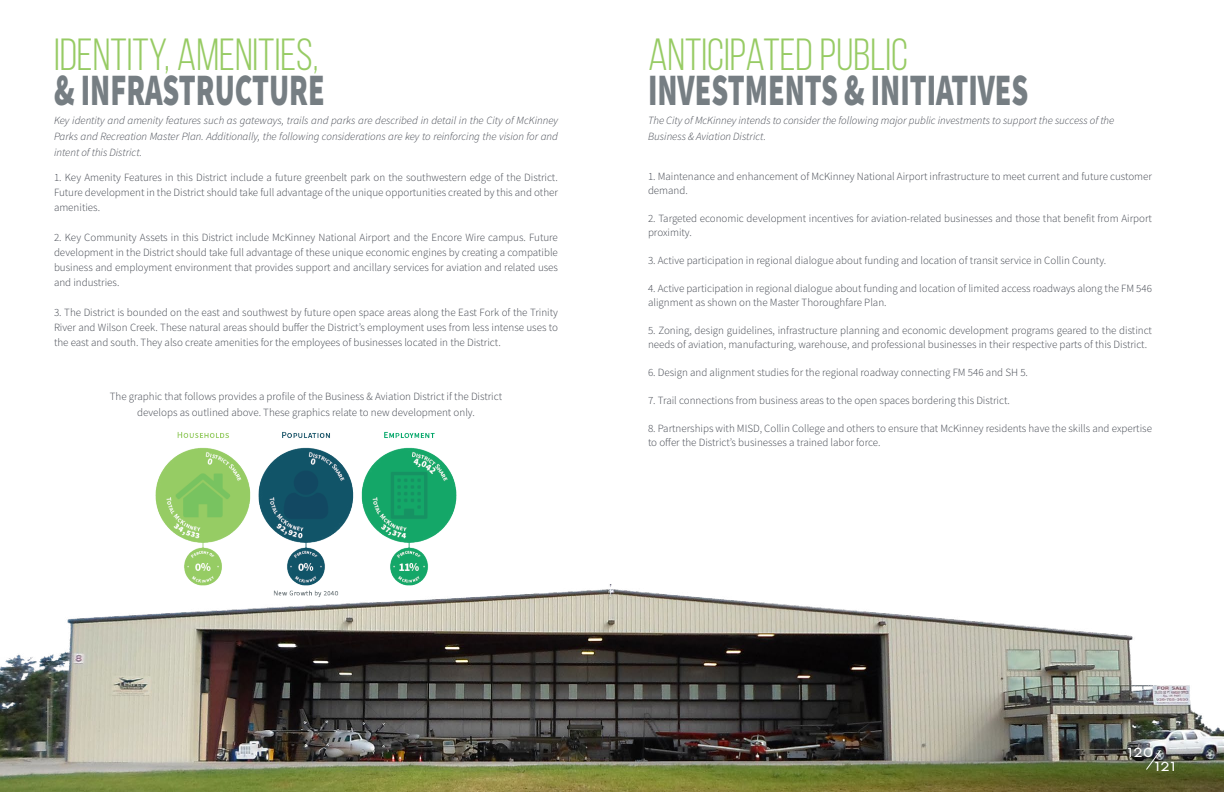
<style>
.page{position:relative;width:1224px;height:792px;background:#fff}
.page>*{position:absolute;margin:0;border:0;box-sizing:border-box;transform-origin:0 0}
.t1{font:900 45px "Source Sans Pro";color:#767e83;scale:.67 1}
.t2{font:45px "Bebas Neue";color:#97cb64}
.t3{font:18px "Futura SCTOT";letter-spacing:-.03em;color:#fff}
.t4{font:300 11px/15px "Source Sans Pro";color:#42464f}
.t5{font:italic 300 11px/16px "Source Sans Pro";color:#42464f;text-align:justify}
</style>
<div class="page">
<img style="left:0;top:584px;width:1224px;height:208px">
<img style="left:150px;top:431px;width:312px;height:169px">
<svg style="left:1145px;top:749px;width:17px;height:22px"></svg>
<h1 class="t2" style="left:54px;top:30px;width:266px">IDENTITY, AMENITIES,</h1>
<h1 class="t1" style="left:54px;top:59px;width:406px">&amp; INFRASTRUCTURE</h1>
<p class="t5" style="left:54px;top:113px;width:506px">Key identity and amenity features such as gateways, trails and parks are described in detail in the City of McKinney Parks and Recreation Master Plan. Additionally, the following considerations are key to reinforcing the vision for and intent of this District.</p>
<p class="t4" style="left:54px;top:170px;width:505px;text-align:justify">1. Key Amenity Features in this District include a future greenbelt park on the southwestern edge of the District.<br>Future development in the District should take full advantage of the unique opportunities created by this and other amenities.</p>
<p class="t4" style="left:54px;top:230px;width:506px;text-align:justify">2. Key Community Assets in this District include McKinney National Airport and the Encore Wire campus. Future development in the District should take full advantage of these unique economic engines by creating a compatible business and employment environment that provides support and ancillary services for aviation and related uses and industries.</p>
<p class="t4" style="left:54px;top:305px;width:506px;text-align:justify">3. The District is bounded on the east and southwest by future open space areas along the East Fork of the Trinity River and Wilson Creek. These natural areas should buffer the District’s employment uses from less intense uses to the east and south. They also create amenities for the employees of businesses located in the District.</p>
<p class="t4" style="left:110px;top:388px;width:394px;line-height:16px;text-align:center">The graphic that follows provides a profile of the Business &amp; Aviation District if the District develops as outlined above. These graphics relate to new development only.</p>
<h1 class="t2" style="left:648px;top:30px;width:261px">ANTICIPATED PUBLIC</h1>
<h1 class="t1" style="left:648px;top:59px;width:570px">INVESTMENTS &amp; INITIATIVES</h1>
<p class="t5" style="left:648px;top:113px;width:468px">The City of McKinney intends to consider the following major public investments to support the success of the<br>Business &amp; Aviation District.</p>
<p class="t4" style="left:648px;top:169px;width:506px;line-height:14px">1. Maintenance and enhancement of McKinney National Airport infrastructure to meet current and future customer demand.</p>
<p class="t4" style="left:648px;top:211px;width:506px;line-height:14px">2. Targeted economic development incentives for aviation-related businesses and those that benefit from Airport proximity.</p>
<p class="t4" style="left:648px;top:253px;width:460px">3. Active participation in regional dialogue about funding and location of transit service in Collin County.</p>
<p class="t4" style="left:648px;top:281px;width:506px;line-height:14px">4. Active participation in regional dialogue about funding and location of limited access roadways along the FM 546 alignment as shown on the Master Thoroughfare Plan.</p>
<p class="t4" style="left:648px;top:323px;width:505px;line-height:14px">5. Zoning, design guidelines, infrastructure planning and economic development programs geared to the distinct needs of aviation, manufacturing, warehouse, and professional businesses in their respective parts of this District.</p>
<p class="t4" style="left:648px;top:365px;width:382px">6. Design and alignment studies for the regional roadway connecting FM 546 and SH 5.</p>
<p class="t4" style="left:648px;top:393px;width:364px">7. Trail connections from business areas to the open spaces bordering this District.</p>
<p class="t4" style="left:648px;top:421px;width:506px;line-height:14px">8. Partnerships with MISD, Collin College and others to ensure that McKinney residents have the skills and expertise to offer the District’s businesses a trained labor force.</p>
<h2 class="t3" style="left:1127px;top:741px;width:28px">120</h2>
<h2 class="t3" style="left:1154px;top:754px;width:24px">121</h2>
</div>
